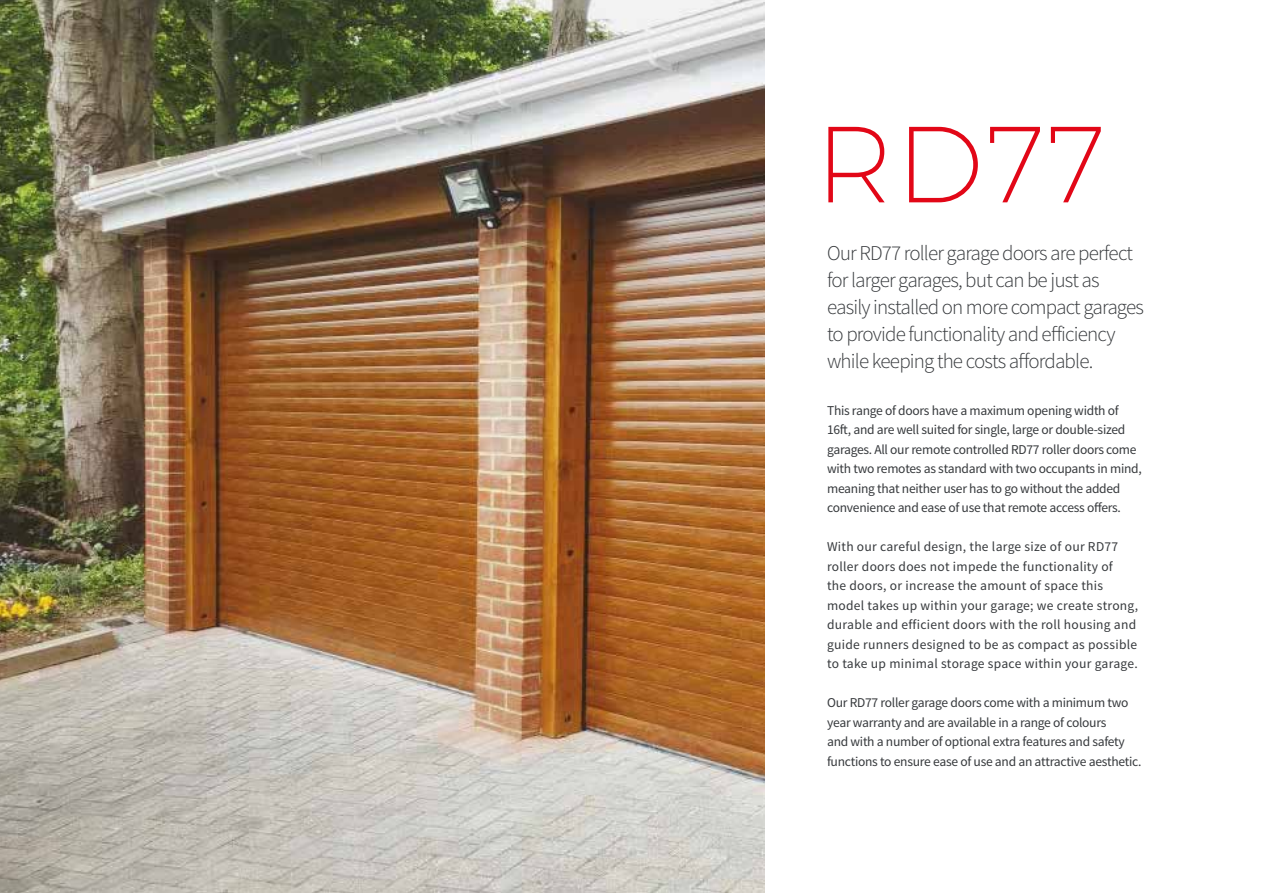
<style>
.page{position:relative;width:1263px;height:893px;background:#fff}
.page>*{position:absolute;margin:0;border:0;box-sizing:border-box;transform-origin:0 0}
.t1{font:200 108px "Montserrat";color:#e20717}
.t2{font:300 21px/27px "Source Sans Pro";letter-spacing:-.04em;color:#36393c}
.t3{font:13.5px/19.5px "Source Sans Pro";letter-spacing:-.02em;color:#36393c}
.t4{font:13.5px/19.5px "Source Sans Pro";letter-spacing:.02em;color:#36393c}
</style>
<div class="page">
<img style="left:0;top:0;width:764px;height:893px">
<h1 class="t1" style="left:815px;top:98px;width:291px">RD77</h1>
<h2 class="t2" style="left:827px;top:240px;width:318px">Our RD77 roller garage doors are perfect for larger garages, but can be just as easily installed on more compact garages to provide functionality and efficiency while keeping the costs affordable.</h2>
<p class="t3" style="left:827px;top:401px;width:316px">This range of doors have a maximum opening width of 16ft, and are well suited for single, large or double-sized garages. All our remote controlled RD77 roller doors come with two remotes as standard with two occupants in mind, meaning that neither user has to go without the added convenience and ease of use that remote access offers.</p>
<p class="t4" style="left:827px;top:537px;width:312px">With our careful design, the large size of our RD77 roller doors does not impede the functionality of<br>the doors, or increase the amount of space this model takes up within your garage; we create strong, durable and efficient doors with the roll housing and guide runners designed to be as compact as possible to take up minimal storage space within your garage.</p>
<p class="t3" style="left:827px;top:693px;width:316px">Our RD77 roller garage doors come with a minimum two year warranty and are available in a range of colours<br>and with a number of optional extra features and safety functions to ensure ease of use and an attractive aesthetic.</p>
</div>
